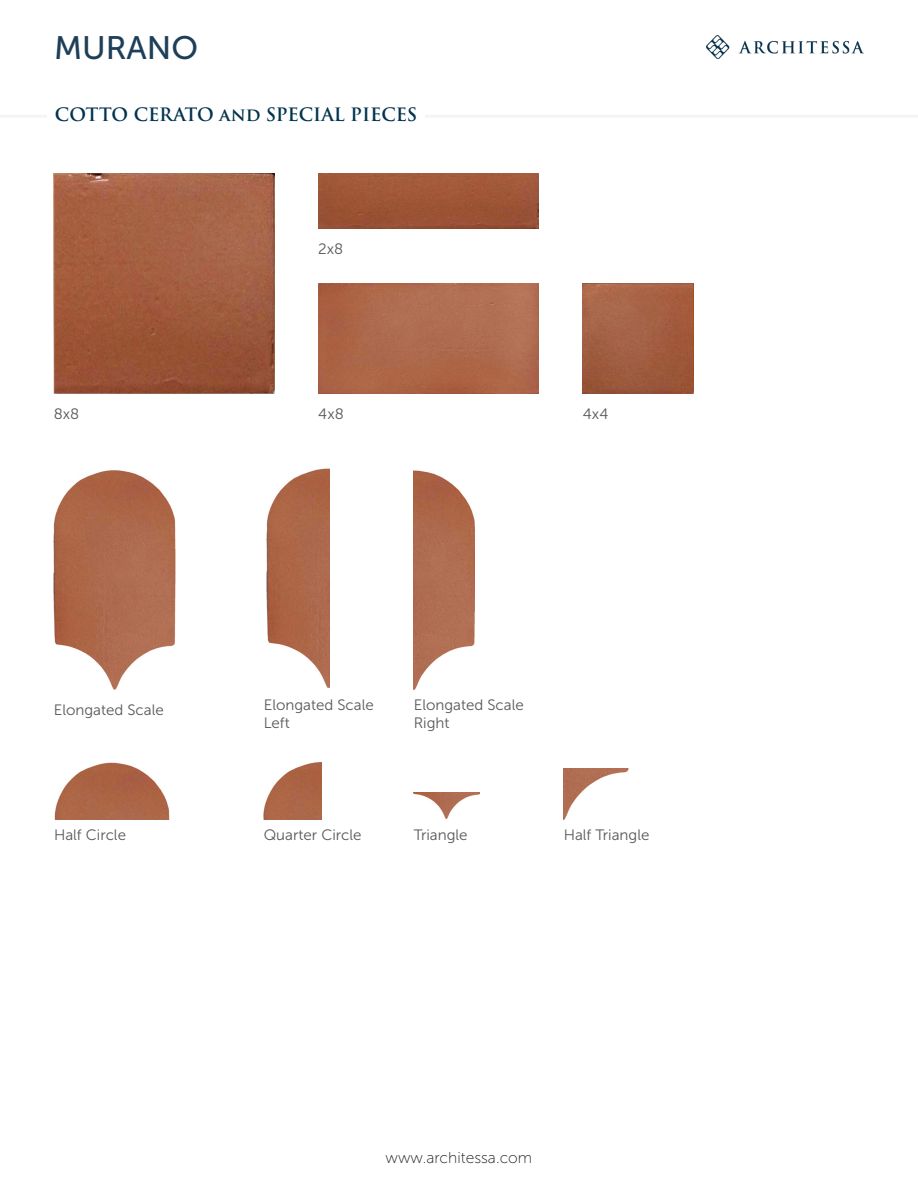
<style>
.page{position:relative;width:918px;height:1188px;background:#fff}
.page>*{position:absolute;margin:0;border:0;box-sizing:border-box;transform-origin:0 0}
.t1{font:32.4px "Museo Sans 500";color:#1e3f59}
.t2{font:600 18px "Trajan Pro 3";letter-spacing:-.005em;color:#02334e}
.t3{font:15.6px "Museo Sans 100";color:#231f20}
.t4{font:15px "Museo Sans 300";color:#57585a}
</style>
<div class="page">
<img style="left:706px;top:36px;width:158px;height:23px">
<hr style="left:0;top:115px;width:918px;height:3px;background:#231f20">
<div style="left:47px;top:102px;width:378px;height:24px;background:#fff"></div>
<img style="left:54px;top:173px;width:220px;height:221px">
<img style="left:318px;top:284px;width:221px;height:110px">
<img style="left:583px;top:284px;width:110px;height:110px">
<img style="left:318px;top:173px;width:221px;height:55px">
<img style="left:54px;top:470px;width:122px;height:219px">
<img style="left:267px;top:468px;width:62px;height:221px">
<img style="left:414px;top:470px;width:61px;height:219px">
<img style="left:54px;top:762px;width:116px;height:58px">
<img style="left:264px;top:762px;width:57px;height:58px">
<img style="left:414px;top:792px;width:66px;height:27px">
<img style="left:564px;top:768px;width:65px;height:51px">
<h1 class="t1" style="left:54px;top:30px;width:146px">MURANO</h1>
<p class="t2" style="left:55px;top:101px;width:364px">COTTO CERATO and SPECIAL PIECES</p>
<p class="t4" style="left:54px;top:406px;width:27px">8x8</p>
<p class="t4" style="left:318px;top:241px;width:27px">2x8</p>
<p class="t4" style="left:318px;top:406px;width:27px">4x8</p>
<p class="t4" style="left:583px;top:406px;width:27px">4x4</p>
<p class="t4" style="left:54px;top:701px;width:112px">Elongated Scale</p>
<p class="t4" style="left:264px;top:696px;width:112px">Elongated Scale</p>
<p class="t4" style="left:264px;top:714px;width:28px">Left</p>
<p class="t4" style="left:414px;top:696px;width:112px">Elongated Scale</p>
<p class="t4" style="left:414px;top:714px;width:37px">Right</p>
<p class="t4" style="left:54px;top:827px;width:74px">Half Circle</p>
<p class="t4" style="left:264px;top:827px;width:99px">Quarter Circle</p>
<p class="t4" style="left:414px;top:827px;width:55px">Triangle</p>
<p class="t4" style="left:564px;top:827px;width:87px">Half Triangle</p>
<p class="t3" style="left:386px;top:1149px;width:148px">www.architessa.com</p>
</div>
